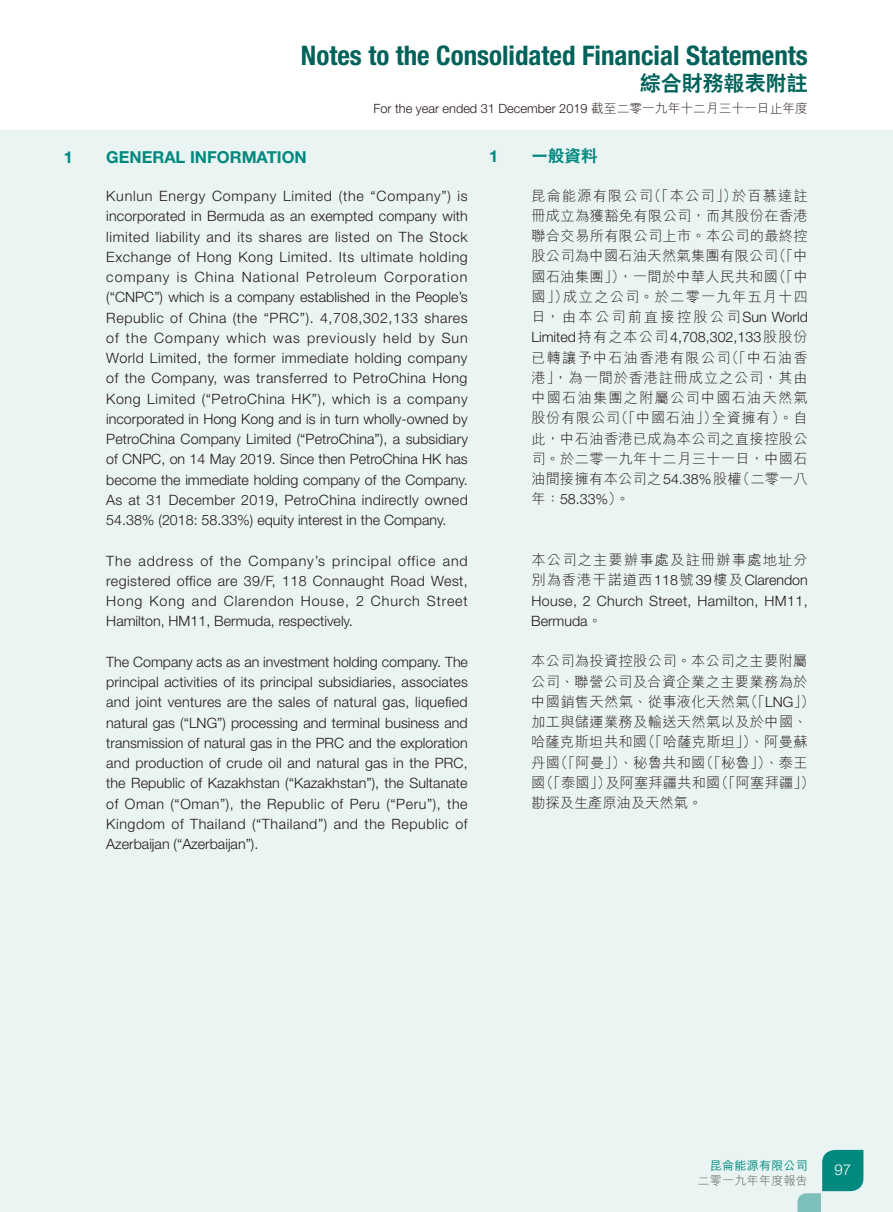
<style>
.page{position:relative;width:893px;height:1212px;background:#fff}
.page>*{position:absolute;margin:0;border:0;box-sizing:border-box;transform-origin:0 0}
.t1{font:700 condensed 27px "Helvetica Neue LT Std";color:#00625a}
.t2{font:800 21px "C Hei 2 HK";color:#00625a}
.t3{font:700 16.5px "Helvetica Neue LT Std";color:#00897e}
.t4{font:800 16.5px "C Hei 2 HK";color:#00897e}
.t5{font:300 15px "Helvetica Neue LT Std";color:#fff}
.t6{font:300 14.25px/20.2px "Helvetica Neue LT Std";color:#231916;text-align:justify}
.t7{font:300 14.25px/20.2px "M Hei HK";letter-spacing:.025em;color:#231916;text-align:justify}
.t8{font:300 14.25px "M Hei HK";letter-spacing:.08em;color:#231916}
.t9{font:300 12.75px "Helvetica Neue LT Std";color:#231916}
.t10{font:300 12px "M Hei HK";letter-spacing:.025em;color:#595857}
.t11{font:500 12px "M Hei HK";letter-spacing:.025em;color:#00897e}
.s1{font-family:"M Hei HK"}
.s2{font-family:"Helvetica Neue LT Std"}
</style>
<div class="page">
<div style="left:0;top:131px;width:893px;height:1081px;background:#e9f4f3"></div>
<svg style="left:797px;top:1150px;width:66px;height:62px"></svg>
<h1 class="t1" style="left:301px;top:39px;width:508px">Notes to the Consolidated Financial Statements</h1>
<h2 class="t2" style="left:640px;top:73px;width:169px">綜合財務報表附註</h2>
<p class="t9" style="left:374px;top:101px;width:436px">For the year ended 31 December 2019 <span class="s1">截至二零一九年十二月三十一日止年度</span></p>
<p class="t3" style="left:64px;top:146px;width:11px">1</p>
<p class="t3" style="left:106px;top:146px;width:202px">GENERAL INFORMATION</p>
<p class="t6" style="left:106px;top:186px;width:363px">Kunlun Energy Company Limited (the “Company”) is incorporated in Bermuda as an exempted company with limited liability and its shares are listed on The Stock Exchange of Hong Kong Limited. Its ultimate holding company is China National Petroleum Corporation (“CNPC”) which is a company established in the People’s Republic of China (the “PRC”). 4,708,302,133 shares of the Company which was previously held by Sun World Limited, the former immediate holding company of the Company, was transferred to PetroChina Hong Kong Limited (“PetroChina HK”), which is a company incorporated in Hong Kong and is in turn wholly-owned by PetroChina Company Limited (“PetroChina”), a subsidiary of CNPC, on 14 May 2019. Since then PetroChina HK has become the immediate holding company of the Company.<br>As at 31 December 2019, PetroChina indirectly owned 54.38% (2018: 58.33%) equity interest in the Company.</p>
<p class="t6" style="left:106px;top:550px;width:363px">The address of the Company’s principal office and registered office are 39/F, 118 Connaught Road West, Hong Kong and Clarendon House, 2 Church Street Hamilton, HM11, Bermuda, respectively.</p>
<p class="t6" style="left:106px;top:651px;width:363px">The Company acts as an investment holding company. The principal activities of its principal subsidiaries, associates and joint ventures are the sales of natural gas, liquefied natural gas (“LNG”) processing and terminal business and transmission of natural gas in the PRC and the exploration and production of crude oil and natural gas in the PRC, the Republic of Kazakhstan (“Kazakhstan”), the Sultanate of Oman (“Oman”), the Republic of Peru (“Peru”), the Kingdom of Thailand (“Thailand”) and the Republic of Azerbaijan (“Azerbaijan”).</p>
<p class="t3" style="left:489px;top:146px;width:11px">1</p>
<p class="t4" style="left:531px;top:148px;width:67px">一般資料</p>
<p class="t7" style="left:531px;top:185px;width:278px">昆侖能源有限公司（「本公司」）於百慕達註冊成立為獲豁免有限公司，而其股份在香港聯合交易所有限公司上市。本公司的最終控股公司為中國石油天然氣集團有限公司（「中國石油集團」），一間於中華人民共和國（「中國」）成立之公司。於二零一九年五月十四日，由本公司前直接控股公司<span class="s2">Sun World</span></p>
<p class="t6" style="left:531px;top:327px;width:278px">Limited<span class="s1">持有之本公司</span>4,708,302,133<span class="s1">股股份</span></p>
<p class="t7" style="left:531px;top:347px;width:278px">已轉讓予中石油香港有限公司（「中石油香港」，為一間於香港註冊成立之公司，其由中國石油集團之附屬公司中國石油天然氣股份有限公司（「中國石油」）全資擁有）。自此，中石油香港已成為本公司之直接控股公司。於二零一九年十二月三十一日，中國石油間接擁有本公司之<span class="s2">54.38%</span>股權（二零一八</p>
<p class="t6" style="left:531px;top:489px;width:100px"><span class="s1">年：</span>58.33%<span class="s1">）。</span></p>
<p class="t8" style="left:531px;top:553px;width:278px">本公司之主要辦事處及註冊辦事處地址分</p>
<p class="t6" style="left:531px;top:570px;width:278px"><span class="s1">別為香港干諾道西</span>118<span class="s1">號</span>39<span class="s1">樓及</span>Clarendon House, 2 Church Street, Hamilton, HM11, Bermuda<span class="s1">。</span></p>
<p class="t7" style="left:531px;top:651px;width:285px;text-align:left">本公司為投資控股公司。本公司之主要附屬公司、聯營公司及合資企業之主要業務為於中國銷售天然氣、從事液化天然氣（「<span class="s2">LNG</span>」）加工與儲運業務及輸送天然氣以及於中國、哈薩克斯坦共和國（「哈薩克斯坦」）、阿曼蘇丹國（「阿曼」）、秘魯共和國（「秘魯」）、泰王國（「泰國」）及阿塞拜疆共和國（「阿塞拜疆」）勘探及生產原油及天然氣。</p>
<p class="t11" style="left:710px;top:1157px;width:100px">昆侖能源有限公司</p>
<p class="t5" style="left:834px;top:1161px;width:18px">97</p>
<p class="t10" style="left:697px;top:1174px;width:112px">二零一九年年度報告</p>
</div>
